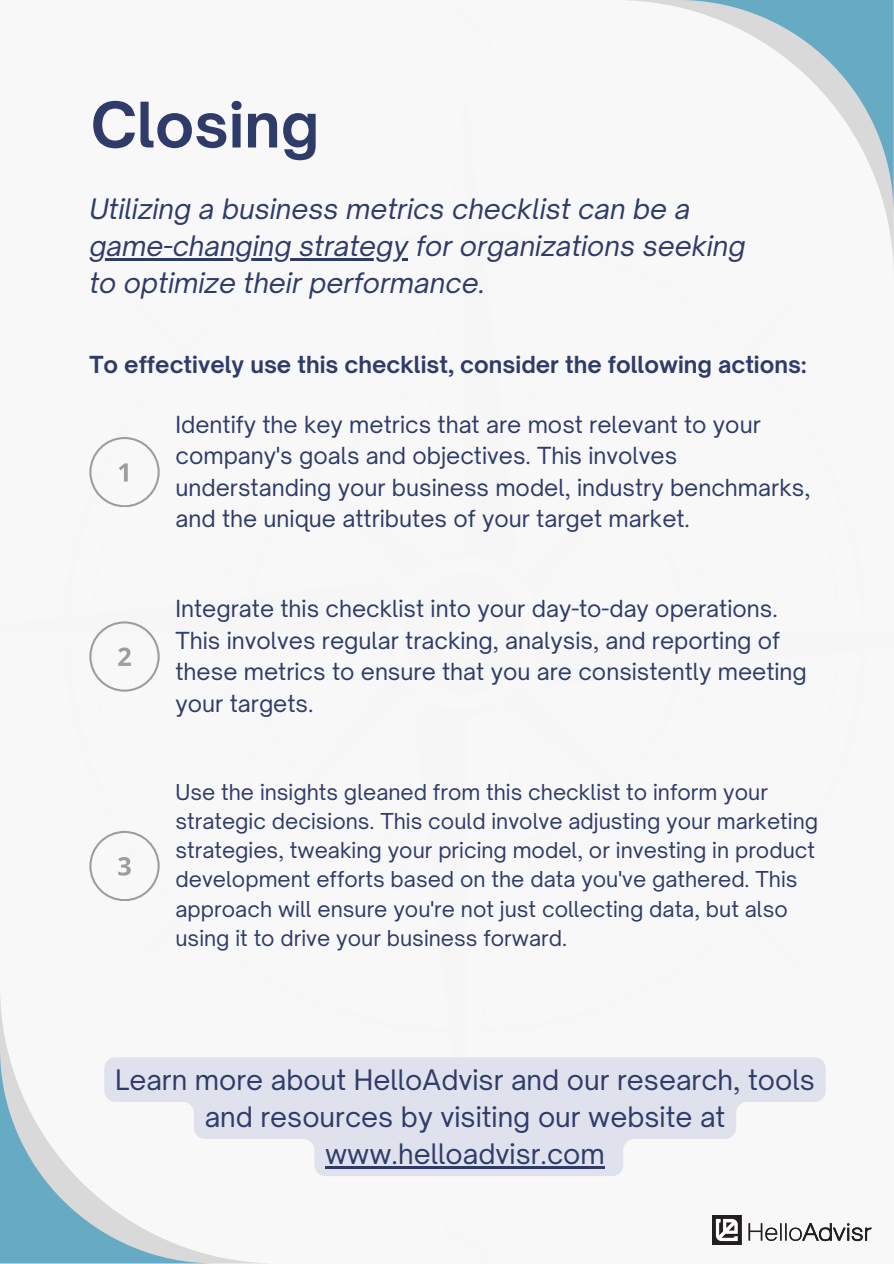
<style>
.page{position:relative;width:894px;height:1264px;background:#fff}
.page>*{position:absolute;margin:0;border:0;box-sizing:border-box;transform-origin:0 0}
.t1{font:700 60px "Open Sauce One";color:#2f3b69}
.t2{font:italic 27px/37.2px "Open Sauce One";color:#2f3b69}
.t3{font:27px/37.2px "Open Sauce One";color:#2f3b69;text-align:center}
.t4{font:22.5px/31.5px "Open Sauce One";color:#2f3b69}
.t5{font:700 22.5px "Open Sauce One";color:#2f3b69}
.t6{font:21px/29.2px "Open Sauce One";color:#2f3b69}
</style>
<div class="page">
<img style="left:712px;top:1215px;width:159px;height:29px">
<svg style="left:678px;top:0;width:215px;height:215px"></svg>
<svg style="left:0;top:993px;width:262px;height:270px"></svg>
<svg style="left:0;top:1048px;width:215px;height:215px"></svg>
<svg style="left:89px;top:437px;width:70px;height:70px"></svg>
<svg style="left:89px;top:830px;width:70px;height:70px"></svg>
<svg style="left:89px;top:621px;width:70px;height:70px"></svg>
<hr style="left:89px;top:258px;width:319px;height:2px;background:#2f3b69">
<svg style="left:104px;top:1057px;width:721px;height:119px;fill:#dfe2ec"></svg>
<hr style="left:325px;top:1166px;width:279px;height:2px;background:#2f3b69">
<h1 class="t1" style="left:91px;top:87px;width:230px">Closing</h1>
<p class="t2" style="left:89px;top:190px;width:657px">Utilizing a business metrics checklist can be a game-changing strategy for organizations seeking to optimize their performance.</p>
<p class="t5" style="left:89px;top:350px;width:718px">To effectively use this checklist, consider the following actions:</p>
<p class="t4" style="left:175px;top:408px;width:636px">Identify the key metrics that are most relevant to your company's goals and objectives. This involves understanding your business model, industry benchmarks, and the unique attributes of your target market.</p>
<p class="t4" style="left:175px;top:593px;width:632px">Integrate this checklist into your day-to-day operations.<br>This involves regular tracking, analysis, and reporting of these metrics to ensure that you are consistently meeting your targets.</p>
<p class="t6" style="left:175px;top:777px;width:644px">Use the insights gleaned from this checklist to inform your strategic decisions. This could involve adjusting your marketing strategies, tweaking your pricing model, or investing in product development efforts based on the data you've gathered. This approach will ensure you're not just collecting data, but also using it to drive your business forward.</p>
<p class="t3" style="left:115px;top:1060px;width:701px">Learn more about HelloAdvisr and our research, tools and resources by visiting our website at www.helloadvisr.com</p>
</div>
